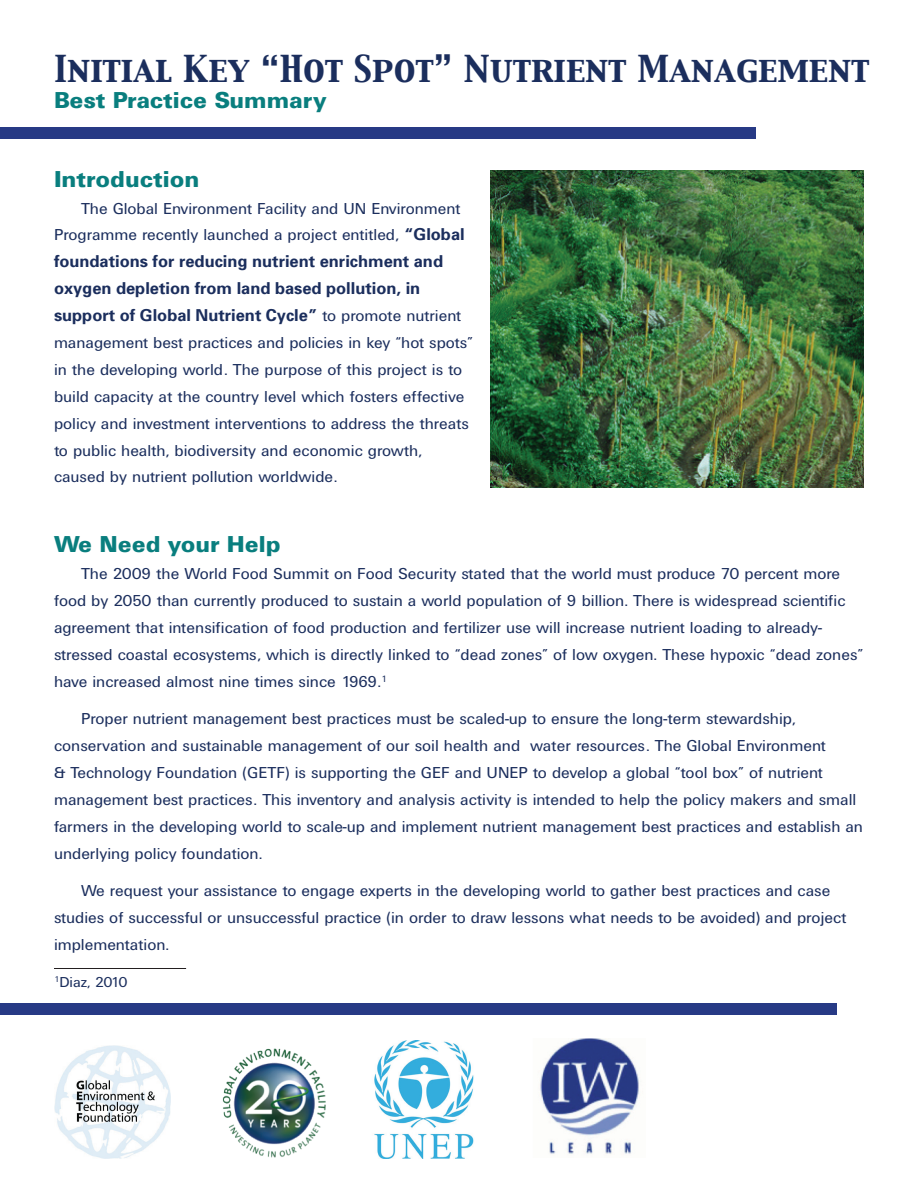
<style>
.page{position:relative;width:918px;height:1188px;background:#fff}
.page>*{position:absolute;margin:0;border:0;box-sizing:border-box;transform-origin:0 0}
.t1{font:32.85px "Capitals";color:#1b2e5d}
.t2{font:23.85px "Univers Black DTC";color:#097e7e}
.t3{font:16.5px/26.8px "Univers DTC";color:#1b2e5d}
.t4{font:700 16.5px/26.8px "Univers";color:#1b2e5d}
.t5{font:15px "Univers DTC";letter-spacing:-.03em;color:#1b2e5d}
.s1{font-family:"Univers";font-weight:700}
.s2{font-family:"Univers DTC";font-weight:400}
</style>
<div class="page">
<div style="left:0;top:127px;width:756px;height:12px;background:#273a85"></div>
<img style="left:490px;top:171px;width:374px;height:317px">
<img style="left:54px;top:1046px;width:116px;height:113px">
<div style="left:0;top:1003px;width:837px;height:12px;background:#273a85"></div>
<img style="left:222px;top:1048px;width:104px;height:110px">
<img style="left:374px;top:1041px;width:100px;height:118px">
<img style="left:540px;top:1038px;width:99px;height:117px">
<hr style="left:54px;top:968px;width:132px;height:1px;background:#231f20">
<h1 class="t1" style="left:54px;top:47px;width:817px">Initial Key “Hot Spot” Nutrient Management</h1>
<h2 class="t2" style="left:54px;top:86px;width:274px">Best Practice Summary</h2>
<h2 class="t2" style="left:54px;top:165px;width:147px">Introduction</h2>
<p class="t3" style="left:54px;top:194px;width:412px;text-align:right">The Global Environment Facility and UN Environment<br>Programme recently launched a project entitled, <span class="s1">“Global</span></p>
<p class="t4" style="left:54px;top:247px;width:409px">foundations for reducing nutrient enrichment and oxygen depletion from land based pollution, in support of Global Nutrient Cycle” <span class="s2">to promote nutrient</span></p>
<p class="t3" style="left:54px;top:329px;width:421px">management best practices and policies in key “hot spots” in the developing world. The purpose of this project is to build capacity at the country level which fosters effective policy and investment interventions to address the threats to public health, biodiversity and economic growth, caused by nutrient pollution worldwide.</p>
<h2 class="t2" style="left:54px;top:531px;width:228px">We Need your Help</h2>
<p class="t3" style="left:54px;top:560px;width:811px;text-indent:27px">The 2009 the World Food Summit on Food Security stated that the world must produce 70 percent more food by 2050 than currently produced to sustain a world population of 9 billion. There is widespread scientific agreement that intensification of food production and fertilizer use will increase nutrient loading to already&shy;stressed coastal ecosystems, which is directly linked to “dead zones” of low oxygen. These hypoxic “dead zones” have increased almost nine times since 1969.<sup>1</sup></p>
<p class="t3" style="left:54px;top:705px;width:811px;text-indent:27px">Proper nutrient management best practices must be scaled-up to ensure the long-term stewardship, conservation and sustainable management of our soil health and water resources. The Global Environment<br>&amp; Technology Foundation (GETF) is supporting the GEF and UNEP to develop a global “tool box” of nutrient management best practices. This inventory and analysis activity is intended to help the policy makers and small farmers in the developing world to scale-up and implement nutrient management best practices and establish an underlying policy foundation.</p>
<p class="t3" style="left:54px;top:877px;width:794px;text-indent:27px">We request your assistance to engage experts in the developing world to gather best practices and case studies of successful or unsuccessful practice (in order to draw lessons what needs to be avoided) and project implementation.</p>
<p class="t5" style="left:54px;top:974px;width:75px"><sup>1</sup>Diaz, 2010</p>
</div>
